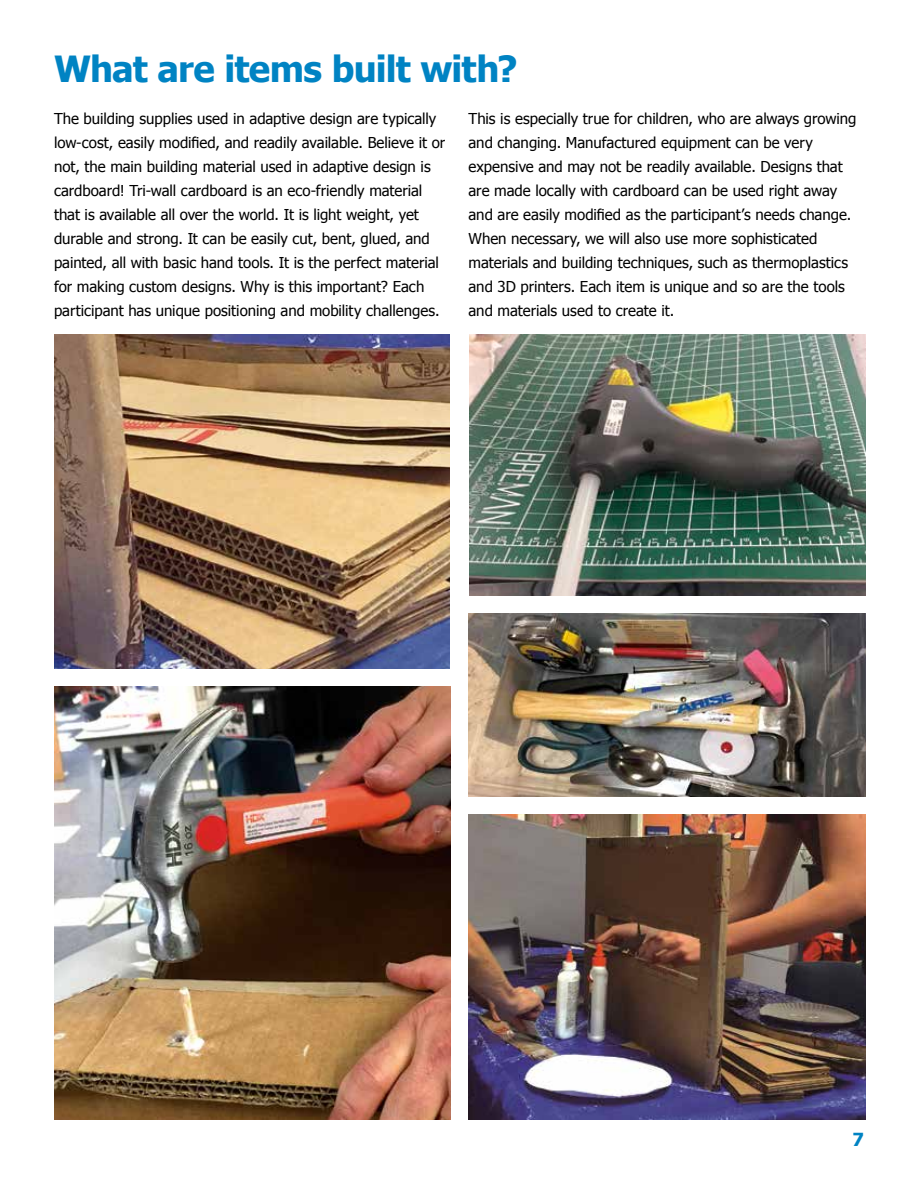
<style>
.page{position:relative;width:918px;height:1188px;background:#fff}
.page>*{position:absolute;margin:0;border:0;box-sizing:border-box;transform-origin:0 0}
.t1{font:700 36px "Tahoma";letter-spacing:-.02em;color:#0083c3}
.t2{font:700 18px "Tahoma";color:#0083c3}
.t3{font:15px/24px "Tahoma";color:#000}
</style>
<div class="page">
<img style="left:468px;top:815px;width:397px;height:305px">
<img style="left:468px;top:614px;width:397px;height:183px">
<img style="left:469px;top:335px;width:396px;height:261px">
<img style="left:54px;top:686px;width:396px;height:434px">
<img style="left:54px;top:335px;width:396px;height:333px">
<h1 class="t1" style="left:54px;top:43px;width:465px">What are items built with?</h1>
<p class="t3" style="left:54px;top:105px;width:393px">The building supplies used in adaptive design are typically low-cost, easily modified, and readily available. Believe it or not, the main building material used in adaptive design is cardboard! Tri-wall cardboard is an eco-friendly material that is available all over the world. It is light weight, yet durable and strong. It can be easily cut, bent, glued, and painted, all with basic hand tools. It is the perfect material for making custom designs. Why is this important? Each participant has unique positioning and mobility challenges.</p>
<p class="t3" style="left:469px;top:105px;width:389px">This is especially true for children, who are always growing and changing. Manufactured equipment can be very expensive and may not be readily available. Designs that are made locally with cardboard can be used right away and are easily modified as the participant’s needs change.<br>When necessary, we will also use more sophisticated materials and building techniques, such as thermoplastics and 3D printers. Each item is unique and so are the tools and materials used to create it.</p>
<p class="t2" style="left:853px;top:1126px;width:13px">7</p>
</div>
